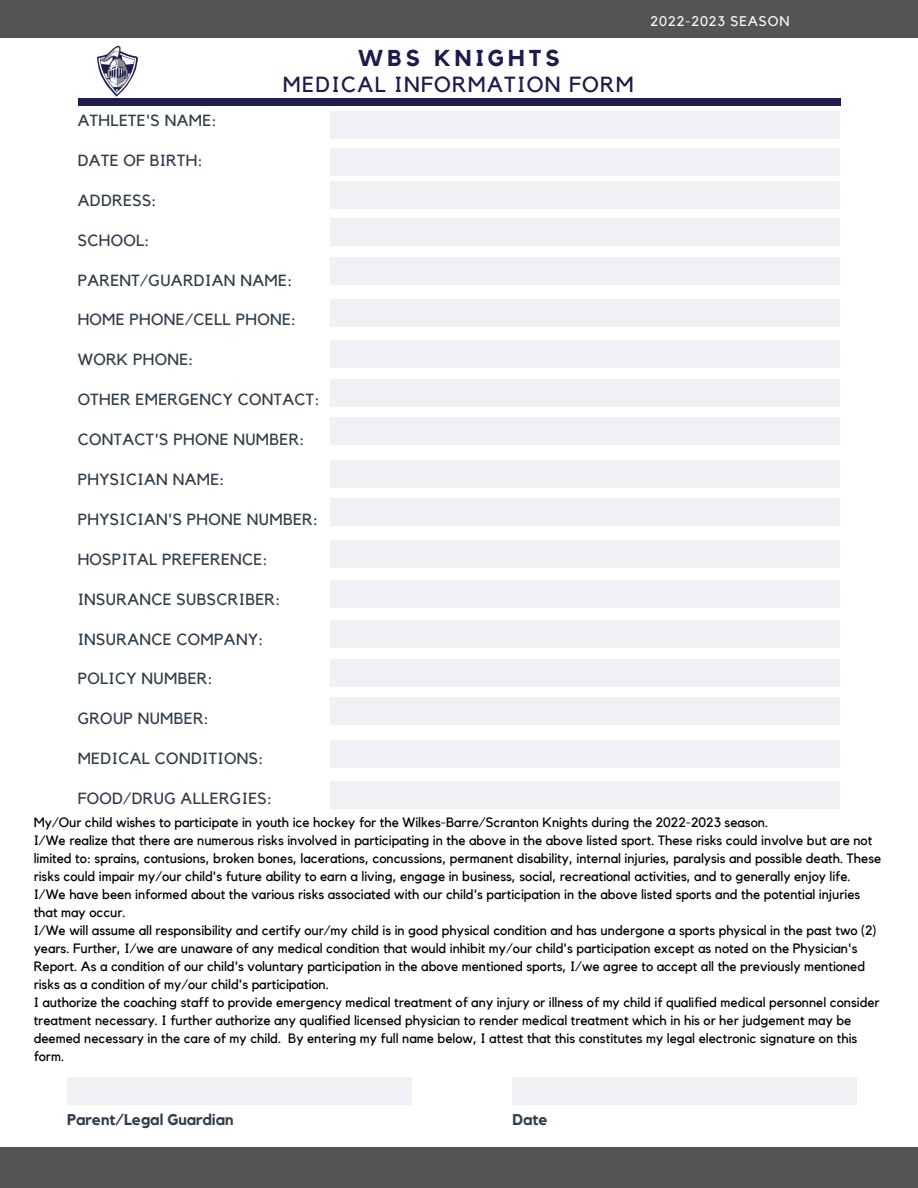
<style>
.page{position:relative;width:918px;height:1188px;background:#fff}
.page>*{position:absolute;margin:0;border:0;box-sizing:border-box;transform-origin:0 0}
.t1{font:700 22.95px "Kollektif";letter-spacing:.18em;color:#1c1c4d}
.t2{font:21.75px "Kollektif";letter-spacing:.06em;color:#1c1c4d}
.t3{font:16.05px "Kollektif";letter-spacing:.02em;color:#313f4c}
.t4{font:700 15.6px "Kollektif";color:#313f4c}
.t5{font:13.95px "Kollektif";letter-spacing:.06em;color:#f4f5ef}
.t6{font:13.5px/18px "Kollektif";color:#000}
</style>
<div class="page">
<div style="left:330px;top:112px;width:510px;height:27px;background:#eff1f4"></div>
<div style="left:330px;top:148px;width:510px;height:27px;background:#eff1f4"></div>
<div style="left:330px;top:182px;width:510px;height:27px;background:#eff1f4"></div>
<div style="left:330px;top:219px;width:510px;height:27px;background:#eff1f4"></div>
<div style="left:0;top:0;width:918px;height:37px;background:#545454"></div>
<div style="left:78px;top:99px;width:762px;height:6px;background:#1c1c4d"></div>
<div style="left:0;top:1148px;width:918px;height:40px;background:#545454"></div>
<img style="left:96px;top:45px;width:42px;height:52px">
<div style="left:330px;top:300px;width:510px;height:27px;background:#eff1f4"></div>
<div style="left:330px;top:341px;width:510px;height:27px;background:#eff1f4"></div>
<div style="left:330px;top:379px;width:510px;height:27px;background:#eff1f4"></div>
<div style="left:330px;top:417px;width:510px;height:27px;background:#eff1f4"></div>
<div style="left:330px;top:499px;width:510px;height:27px;background:#eff1f4"></div>
<div style="left:330px;top:540px;width:510px;height:27px;background:#eff1f4"></div>
<div style="left:330px;top:580px;width:510px;height:27px;background:#eff1f4"></div>
<div style="left:330px;top:620px;width:510px;height:27px;background:#eff1f4"></div>
<div style="left:330px;top:460px;width:510px;height:27px;background:#eff1f4"></div>
<div style="left:330px;top:697px;width:510px;height:27px;background:#eff1f4"></div>
<div style="left:330px;top:740px;width:510px;height:27px;background:#eff1f4"></div>
<div style="left:330px;top:781px;width:510px;height:27px;background:#eff1f4"></div>
<div style="left:330px;top:659px;width:510px;height:27px;background:#eff1f4"></div>
<div style="left:67px;top:1077px;width:345px;height:27px;background:#eff1f4"></div>
<div style="left:512px;top:1077px;width:345px;height:27px;background:#eff1f4"></div>
<div style="left:330px;top:258px;width:510px;height:27px;background:#eff1f4"></div>
<p class="t1" style="left:358px;top:47px;width:203px">WBS KNIGHTS</p>
<p class="t2" style="left:283px;top:74px;width:352px">MEDICAL INFORMATION FORM</p>
<p class="t3" style="left:78px;top:113px;width:140px">ATHLETE'S NAME:</p>
<p class="t3" style="left:78px;top:153px;width:127px">DATE OF BIRTH:</p>
<p class="t3" style="left:78px;top:193px;width:80px">ADDRESS:</p>
<p class="t3" style="left:78px;top:233px;width:73px">SCHOOL:</p>
<p class="t3" style="left:78px;top:273px;width:216px">PARENT/GUARDIAN NAME:</p>
<p class="t3" style="left:78px;top:312px;width:220px">HOME PHONE/CELL PHONE:</p>
<p class="t3" style="left:78px;top:352px;width:117px">WORK PHONE:</p>
<p class="t3" style="left:78px;top:392px;width:243px">OTHER EMERGENCY CONTACT:</p>
<p class="t3" style="left:78px;top:432px;width:228px">CONTACT'S PHONE NUMBER:</p>
<p class="t3" style="left:78px;top:472px;width:148px">PHYSICIAN NAME:</p>
<p class="t3" style="left:78px;top:512px;width:242px">PHYSICIAN'S PHONE NUMBER:</p>
<p class="t3" style="left:78px;top:552px;width:192px">HOSPITAL PREFERENCE:</p>
<p class="t3" style="left:78px;top:592px;width:204px">INSURANCE SUBSCRIBER:</p>
<p class="t3" style="left:78px;top:632px;width:187px">INSURANCE COMPANY:</p>
<p class="t3" style="left:78px;top:671px;width:137px">POLICY NUMBER:</p>
<p class="t3" style="left:78px;top:711px;width:133px">GROUP NUMBER:</p>
<p class="t3" style="left:78px;top:751px;width:187px">MEDICAL CONDITIONS:</p>
<p class="t3" style="left:78px;top:791px;width:196px">FOOD/DRUG ALLERGIES:</p>
<p class="t5" style="left:651px;top:15px;width:140px">2022-2023 SEASON</p>
<p class="t6" style="left:34px;top:814px;width:736px">My/Our child wishes to participate in youth ice hockey for the Wilkes-Barre/Scranton Knights during the 2022-2023 season.</p>
<p class="t6" style="left:34px;top:832px;width:849px">I/We realize that there are numerous risks involved in participating in the above in the above listed sport. These risks could involve but are not limited to: sprains, contusions, broken bones, lacerations, concussions, permanent disability, internal injuries, paralysis and possible death. These risks could impair my/our child's future ability to earn a living, engage in business, social, recreational activities, and to generally enjoy life.<br>I/We have been informed about the various risks associated with our child's participation in the above listed sports and the potential injuries that may occur.</p>
<p class="t6" style="left:34px;top:922px;width:844px">I/We will assume all responsibility and certify our/my child is in good physical condition and has undergone a sports physical in the past two (2) years. Further, I/we are unaware of any medical condition that would inhibit my/our child's participation except as noted on the Physician's Report. As a condition of our child's voluntary participation in the above mentioned sports, I/we agree to accept all the previously mentioned risks as a condition of my/our child's participation.</p>
<p class="t6" style="left:34px;top:994px;width:848px">I authorize the coaching staff to provide emergency medical treatment of any injury or illness of my child if qualified medical personnel consider treatment necessary. I further authorize any qualified licensed physician to render medical treatment which in his or her judgement may be deemed necessary in the care of my child. By entering my full name below, I attest that this constitutes my legal electronic signature on this form.</p>
<p class="t4" style="left:67px;top:1113px;width:168px">Parent/Legal Guardian</p>
<p class="t4" style="left:512px;top:1113px;width:37px">Date</p>
</div>
